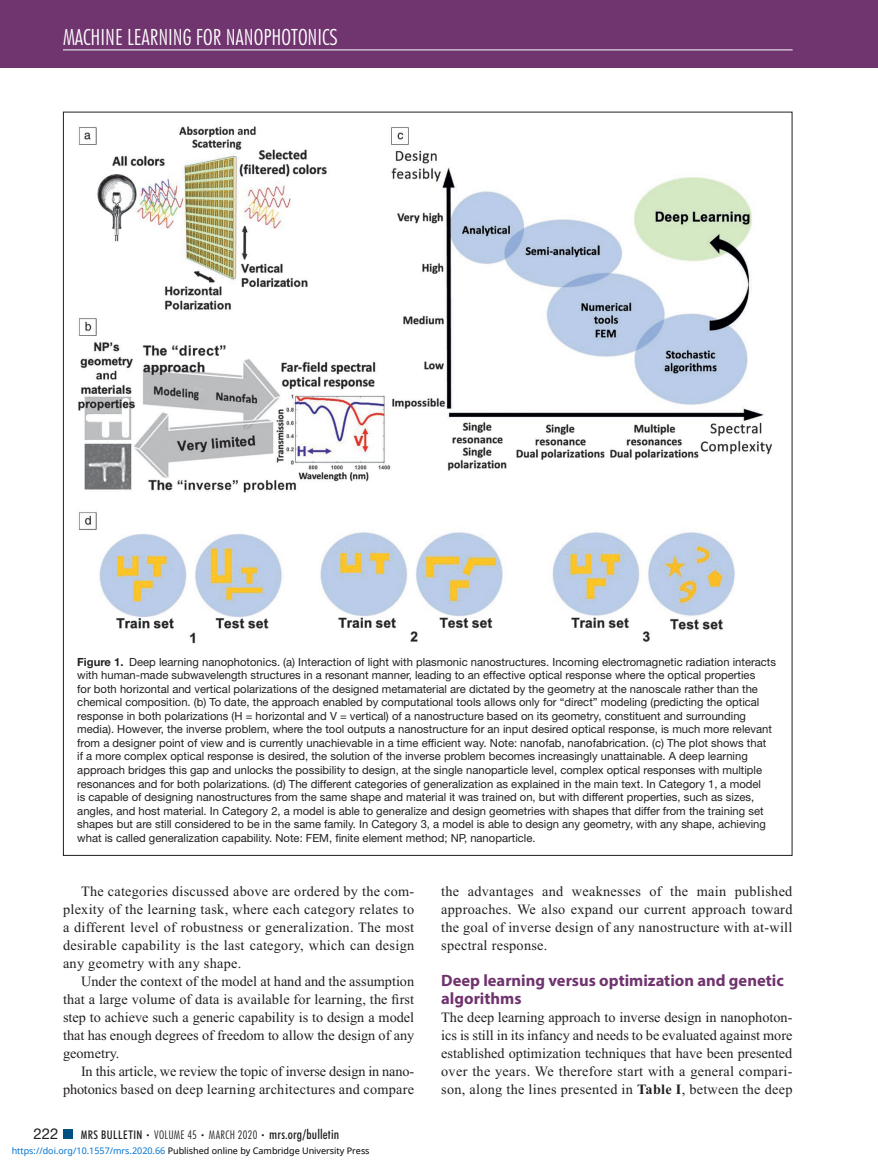
<style>
.page{position:relative;width:878px;height:1175px;background:#fff}
.page>*{position:absolute;margin:0;border:0;box-sizing:border-box;transform-origin:0 0}
.t1{font:300 condensed 22.5px "Futura BT";color:#fff}
.t2{font:700 16.5px/18px "Myriad Pro";color:#70346e}
.t3{font:15px "Helvetica Neue LT Std";color:#231f20}
.t4{font:14.25px/18px "Times New Roman";letter-spacing:.02em;color:#231f20;text-align:justify}
.t5{font:14.25px/18px "Times New Roman";letter-spacing:-.01em;color:#231f20;text-align:right}
.t6{font:300 condensed 12px "Futura BT";letter-spacing:.03em;color:#231f20}
.t7{font:11.25px/13.5px "Helvetica Neue LT Std";color:#231f20}
.t8{font:9px "Noto Sans";color:#000}
.s1{font-weight:700}
.s2{font-weight:500}
.s3{font-size:7.5px}
.s4{font-weight:500;font-size:13.5px}
.s5{color:#0172cf}
</style>
<div class="page">
<div style="left:0;top:0;width:878px;height:68px;background:#70346e"></div>
<hr style="left:63px;top:50px;width:729px;height:1px;background:#fff">
<div style="left:63px;top:1130px;width:9px;height:8px;background:#005081"></div>
<img style="left:78px;top:126px;width:695px;height:517px">
<h1 class="t1" style="left:63px;top:23px;width:276px">MACHINE LEARNING FOR NANOPHOTONICS</h1>
<p class="t7" style="left:77px;top:655px;width:700px"><span class="s1">Figure 1.</span> Deep learning nanophotonics. (a) Interaction of light with plasmonic nanostructures. Incoming electromagnetic radiation interacts with human-made subwavelength structures in a resonant manner, leading to an effective optical response where the optical properties<br>for both horizontal and vertical polarizations of the designed metamaterial are dictated by the geometry at the nanoscale rather than the chemical composition. (b) To date, the approach enabled by computational tools allows only for “direct” modeling (predicting the optical response in both polarizations (H = horizontal and V = vertical) of a nanostructure based on its geometry, constituent and surrounding media). However, the inverse problem, where the tool outputs a nanostructure for an input desired optical response, is much more relevant from a designer point of view and is currently unachievable in a time efficient way. Note: nanofab, nanofabrication. (c) The plot shows that<br>if a more complex optical response is desired, the solution of the inverse problem becomes increasingly unattainable. A deep learning approach bridges this gap and unlocks the possibility to design, at the single nanoparticle level, complex optical responses with multiple resonances and for both polarizations. (d) The different categories of generalization as explained in the main text. In Category 1, a model<br>is capable of designing nanostructures from the same shape and material it was trained on, but with different properties, such as sizes, angles, and host material. In Category 2, a model is able to generalize and design geometries with shapes that differ from the training set shapes but are still considered to be in the same family. In Category 3, a model is able to design any geometry, with any shape, achieving what is called generalization capability. Note: FEM, finite element method; NP, nanoparticle.</p>
<p class="t4" style="left:63px;top:882px;width:353px;text-indent:18px">The categories discussed above are ordered by the com&shy;plexity of the learning task, where each category relates to a different level of robustness or generalization. The most desirable capability is the last category, which can design any geometry with any shape.</p>
<p class="t4" style="left:63px;top:972px;width:353px;text-indent:18px">Under the context of the model at hand and the assumption that a large volume of data is available for learning, the first step to achieve such a generic capability is to design a model that has enough degrees of freedom to allow the design of any geometry.</p>
<p class="t5" style="left:63px;top:1062px;width:353px">In this article, we review the topic of inverse design in nano&shy;photonics based on deep learning architectures and compare</p>
<h3 class="t3" style="left:34px;top:1124px;width:27px">222</h3>
<p class="t6" style="left:81px;top:1127px;width:260px"><span class="s2">MRS BULLETIN</span> <span class="s3">•</span> VOLUME 45 <span class="s3">•</span> MARCH 2020 <span class="s3">•</span> <span class="s4">mrs.org/bulletin</span></p>
<p class="t8" style="left:12px;top:1143px;width:359px"><span class="s5">https://doi.org/10.1557/mrs.2020.66</span> Published online by Cambridge University Press</p>
<p class="t4" style="left:441px;top:882px;width:353px">the advantages and weaknesses of the main published approaches. We also expand our current approach toward the goal of inverse design of any nanostructure with at-will spectral response.</p>
<h2 class="t2" style="left:441px;top:970px;width:344px">Deep learning versus optimization and genetic algorithms</h2>
<p class="t4" style="left:441px;top:1008px;width:353px">The deep learning approach to inverse design in nanophoton&shy;ics is still in its infancy and needs to be evaluated against more established optimization techniques that have been presented over the years. We therefore start with a general compari&shy;son, along the lines presented in <span class="s1">Table I</span>, between the deep</p>
</div>
